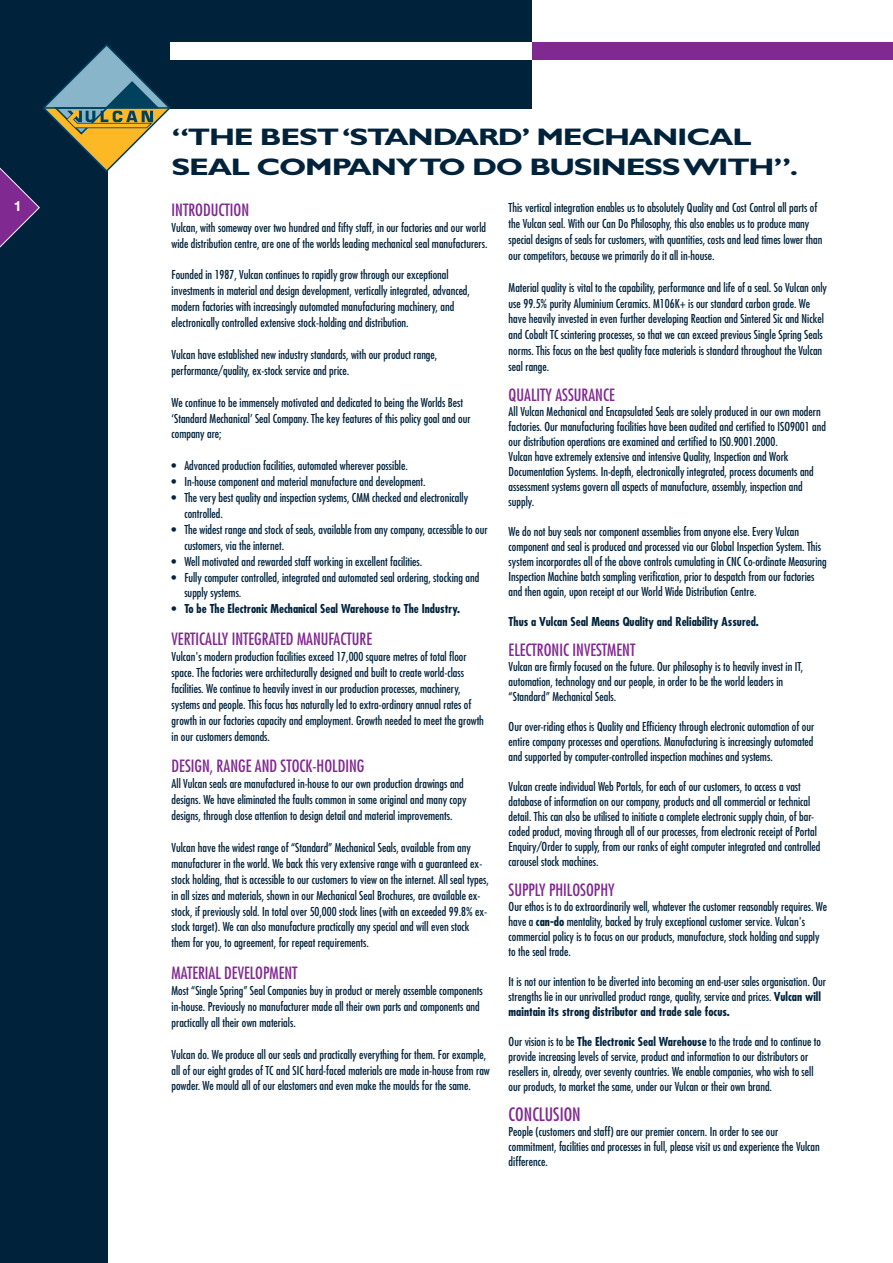
<style>
.page{position:relative;width:893px;height:1263px;background:#fff}
.page>*{position:absolute;margin:0;border:0;box-sizing:border-box;transform-origin:0 0}
.t1{font:700 24px/30px "Gill Sans";letter-spacing:-.04em;color:#00223b;scale:1.3 1}
.t2{font:condensed 18px "Futura";color:#802990}
.t3{font:condensed 16.5px "Futura";color:#802990}
.t4{font:700 14.1px "Helvetica Neue";color:#fff}
.t5{font:condensed 12px/15.9px "Futura";color:#00223b}
.t6{font:700 condensed 12px "Futura";color:#00223b}
.s1{font-weight:700}
</style>
<div class="page">
<div style="left:0;top:0;width:531px;height:109px;background:#00223b"></div>
<div style="left:531px;top:43px;width:362px;height:17px;background:#802990"></div>
<div style="left:170px;top:43px;width:361px;height:17px;background:#fff"></div>
<div style="left:0;top:0;width:108px;height:1263px;background:#00223b"></div>
<svg style="left:0;top:44px;width:170px;height:204px"></svg>
<h1 class="t1" style="left:172px;top:122px;width:484px">“THE BEST‘STANDARD’ MECHANICAL<br>SEAL COMPANYTO DO BUSINESSWITH”.</h1>
<p class="t4" style="left:14px;top:201px;width:9px">1</p>
<h3 class="t3" style="left:172px;top:202px;width:79px">INTRODUCTION</h3>
<p class="t5" style="left:172px;top:220px;width:318px">Vulcan, with someway over two hundred and fifty staff, in our factories and our world wide distribution centre, are one of the worlds leading mechanical seal manufacturers.</p>
<p class="t5" style="left:172px;top:268px;width:300px">Founded in 1987, Vulcan continues to rapidly grow through our exceptional investments in material and design development, vertically integrated, advanced, modern factories with increasingly automated manufacturing machinery, and electronically controlled extensive stock-holding and distribution.</p>
<p class="t5" style="left:172px;top:347px;width:267px">Vulcan have established new industry standards, with our product range, performance/quality, ex-stock service and price.</p>
<p class="t5" style="left:172px;top:395px;width:301px">We continue to be immensely motivated and dedicated to being the Worlds Best ‘Standard Mechanical’ Seal Company. The key features of this policy goal and our company are;</p>
<p class="t5" style="left:172px;top:459px;width:238px">• Advanced production facilities, automated wherever possible.</p>
<p class="t5" style="left:172px;top:474px;width:256px">• In-house component and material manufacture and development.</p>
<p class="t5" style="left:184px;top:490px;width:285px;text-indent:-13px">• The very best quality and inspection systems, CMM checked and electronically controlled.</p>
<p class="t5" style="left:184px;top:522px;width:305px;text-indent:-13px">• The widest range and stock of seals, available from any company, accessible to our customers, via the internet.</p>
<p class="t5" style="left:172px;top:554px;width:252px">• Well motivated and rewarded staff working in excellent facilities.</p>
<p class="t5" style="left:184px;top:570px;width:297px;text-indent:-13px">• Fully computer controlled, integrated and automated seal ordering, stocking and supply systems.</p>
<p class="t6" style="left:172px;top:604px;width:290px">• To be The Electronic Mechanical Seal Warehouse to The Industry.</p>
<h3 class="t3" style="left:172px;top:631px;width:202px">VERTICALLY INTEGRATED MANUFACTURE</h3>
<p class="t5" style="left:172px;top:649px;width:314px">Vulcan's modern production facilities exceed 17,000 square metres of total floor space. The factories were architecturally designed and built to create world-class facilities. We continue to heavily invest in our production processes, machinery, systems and people. This focus has naturally led to extra-ordinary annual rates of growth in our factories capacity and employment. Growth needed to meet the growth in our customers demands.</p>
<h3 class="t3" style="left:172px;top:759px;width:194px">DESIGN, RANGE AND STOCK-HOLDING</h3>
<p class="t5" style="left:172px;top:777px;width:296px">All Vulcan seals are manufactured in-house to our own production drawings and designs. We have eliminated the faults common in some original and many copy designs, through close attention to design detail and material improvements.</p>
<p class="t5" style="left:172px;top:840px;width:319px">Vulcan have the widest range of “Standard” Mechanical Seals, available from any manufacturer in the world. We back this very extensive range with a guaranteed ex&shy;stock holding, that is accessible to our customers to view on the internet. All seal types, in all sizes and materials, shown in our Mechanical Seal Brochures, are available ex&shy;stock, if previously sold. In total over 50,000 stock lines (with an exceeded 99.8% ex&shy;stock target). We can also manufacture practically any special and will even stock them for you, to agreement, for repeat requirements.</p>
<h3 class="t3" style="left:172px;top:965px;width:127px">MATERIAL DEVELOPMENT</h3>
<p class="t5" style="left:172px;top:983px;width:313px">Most “Single Spring” Seal Companies buy in product or merely assemble components in-house. Previously no manufacturer made all their own parts and components and practically all their own materials.</p>
<p class="t5" style="left:172px;top:1047px;width:320px">Vulcan do. We produce all our seals and practically everything for them. For example, all of our eight grades of TC and SIC hard-faced materials are made in-house from raw powder. We mould all of our elastomers and even make the moulds for the same.</p>
<p class="t5" style="left:509px;top:200px;width:315px">This vertical integration enables us to absolutely Quality and Cost Control all parts of the Vulcan seal. With our Can Do Philosophy, this also enables us to produce many special designs of seals for customers, with quantities, costs and lead times lower than our competitors, because we primarily do it all in-house.</p>
<p class="t5" style="left:509px;top:280px;width:320px">Material quality is vital to the capability, performance and life of a seal. So Vulcan only use 99.5% purity Aluminium Ceramics. M106K+ is our standard carbon grade. We have heavily invested in even further developing Reaction and Sintered Sic and Nickel and Cobalt TC scintering processes, so that we can exceed previous Single Spring Seals norms. This focus on the best quality face materials is standard throughout the Vulcan seal range.</p>
<h3 class="t3" style="left:509px;top:387px;width:108px">QUALITY ASSURANCE</h3>
<p class="t5" style="left:509px;top:405px;width:319px;line-height:15px">All Vulcan Mechanical and Encapsulated Seals are solely produced in our own modern factories. Our manufacturing facilities have been audited and certified to ISO9001 and our distribution operations are examined and certified to IS0.9001.2000.<br>Vulcan have extremely extensive and intensive Quality, Inspection and Work Documentation Systems. In-depth, electronically integrated, process documents and assessment systems govern all aspects of manufacture, assembly, inspection and supply.</p>
<p class="t5" style="left:509px;top:525px;width:320px;line-height:15px">We do not buy seals nor component assemblies from anyone else. Every Vulcan component and seal is produced and processed via our Global Inspection System. This system incorporates all of the above controls cumulating in CNC Co-ordinate Measuring Inspection Machine batch sampling verification, prior to despatch from our factories and then again, upon receipt at our World Wide Distribution Centre.</p>
<p class="t6" style="left:509px;top:616px;width:252px">Thus a Vulcan Seal Means Quality and Reliability Assured.</p>
<h3 class="t3" style="left:509px;top:642px;width:128px">ELECTRONIC INVESTMENT</h3>
<p class="t5" style="left:509px;top:660px;width:296px;line-height:15px">Vulcan are firmly focused on the future. Our philosophy is to heavily invest in IT, automation, technology and our people, in order to be the world leaders in “Standard” Mechanical Seals.</p>
<p class="t5" style="left:509px;top:720px;width:307px;line-height:15px;text-align:justify">Our over-riding ethos is Quality and Efficiency through electronic automation of our entire company processes and operations. Manufacturing is increasingly automated and supported by computer-controlled inspection machines and systems.</p>
<p class="t5" style="left:509px;top:780px;width:313px;line-height:15px">Vulcan create individual Web Portals, for each of our customers, to access a vast database of information on our company, products and all commercial or technical detail. This can also be utilised to initiate a complete electronic supply chain, of bar&shy;coded product, moving through all of our processes, from electronic receipt of Portal Enquiry/Order to supply, from our ranks of eight computer integrated and controlled carousel stock machines.</p>
<h3 class="t3" style="left:509px;top:882px;width:107px">SUPPLY PHILOSOPHY</h3>
<p class="t5" style="left:509px;top:900px;width:320px;line-height:15px">Our ethos is to do extraordinarily well, whatever the customer reasonably requires. We have a <span class="s1">can-do</span> mentality, backed by truly exceptional customer service. Vulcan's commercial policy is to focus on our products, manufacture, stock holding and supply to the seal trade.</p>
<p class="t5" style="left:509px;top:975px;width:319px;line-height:15px">It is not our intention to be diverted into becoming an end-user sales organisation. Our strengths lie in our unrivalled product range, quality, service and prices. <span class="s1">Vulcan will maintain its strong distributor and trade sale focus.</span></p>
<p class="t5" style="left:509px;top:1035px;width:314px;line-height:15px">Our vision is to be <span class="s1">The Electronic Seal Warehouse</span> to the trade and to continue to provide increasing levels of service, product and information to our distributors or resellers in, already, over seventy countries. We enable companies, who wish to sell our products, to market the same, under our Vulcan or their own brand.</p>
<h2 class="t2" style="left:509px;top:1106px;width:74px">CONCLUSION</h2>
<p class="t5" style="left:509px;top:1125px;width:313px;line-height:15px">People (customers and staff) are our premier concern. In order to see our commitment, facilities and processes in full, please visit us and experience the Vulcan difference.</p>
</div>
